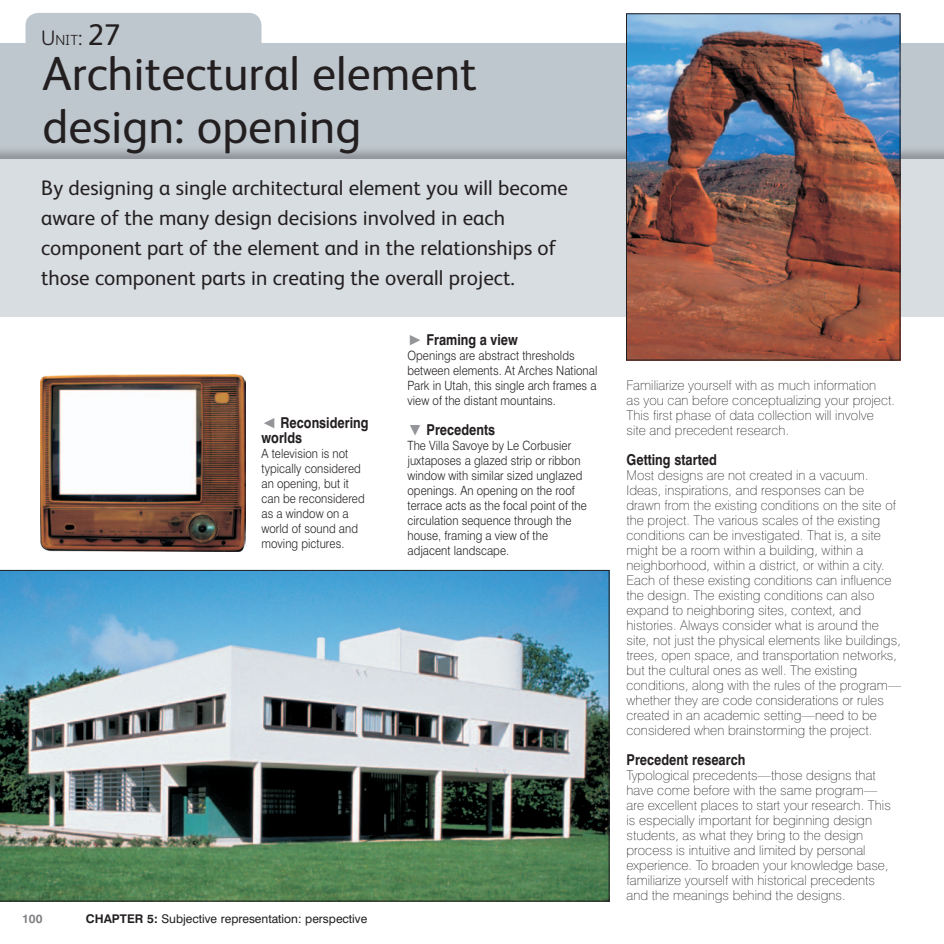
<style>
.page{position:relative;width:944px;height:944px;background:#fff}
.page>*{position:absolute;margin:0;border:0;box-sizing:border-box;transform-origin:0 0}
.t1{font:48px/52.5px "FS Albert";color:#231f20}
.t2{font:21px/30px "FS Albert";color:#231f20}
.t3{font:700 15px/15px "Swiss 721 BT";color:#231f20;scale:.85 1}
.t4{font:300 14.7px "FS Albert";color:#231f20}
.t5{font:100 13.5px/15px "Swiss 721 BT";letter-spacing:.005em;color:#231f20}
.t6{font:300 12.75px/15px "Swiss 721 BT";letter-spacing:.005em;color:#231f20;scale:.9 1}
.t7{font:12px "Swiss 721 BT";color:#231f20}
.t8{font:700 12px "Swiss 721 BT";color:#808285}
.s1{font-size:21px}
.s2{font-weight:400;font-size:30px}
.s3{font-family:"Newspaper Pi BT";font-weight:400;font-size:13.5px;color:#939598}
.s4{font-weight:700}
</style>
<div class="page">
<div style="left:0;top:43px;width:944px;height:122px;background:#bfc7ce"></div>
<div style="left:0;top:146px;width:944px;height:171px;background:#231f20;opacity:.3"></div>
<div style="left:0;top:159px;width:944px;height:158px;background:#d8dde1"></div>
<div style="left:26px;top:13px;width:235px;height:51px;background:#bfc7ce;border-radius:13px"></div>
<img style="left:628px;top:15px;width:270px;height:343px">
<div style="left:626px;top:13px;width:274px;height:347px;border:1px solid #231f20"></div>
<img style="left:0;top:570px;width:609px;height:331px">
<img style="left:40px;top:375px;width:205px;height:176px">
<p class="t4" style="left:41px;top:32px;width:81px"><span class="s1">U</span>nit<span class="s1">:</span> <span class="s2">27</span></p>
<h1 class="t1" style="left:43px;top:47px;width:436px">Architectural element design: opening</h1>
<h2 class="t2" style="left:41px;top:173px;width:528px">By designing a single architectural element you will become aware of the many design decisions involved in each component part of the element and in the relationships of those component parts in creating the overall project.</h2>
<p class="t3" style="left:261px;top:415px;width:127px"><span class="s3">C</span> Reconsidering worlds</p>
<p class="t6" style="left:261px;top:445px;width:116px">A television is not typically considered an opening, but it can be reconsidered as a window on a world of sound and moving pictures.</p>
<p class="t3" style="left:407px;top:332px;width:131px"><span class="s3">V</span> Framing a view</p>
<p class="t6" style="left:407px;top:348px;width:212px">Openings are abstract thresholds between elements. At Arches National Park in Utah, this single arch frames a view of the distant mountains.</p>
<p class="t3" style="left:426px;top:422px;width:82px">Precedents</p>
<p class="t6" style="left:407px;top:438px;width:201px">The Villa Savoye by Le Corbusier juxtaposes a glazed strip or ribbon window with similar sized unglazed openings. An opening on the roof terrace acts as the focal point of the circulation sequence through the house, framing a view of the adjacent landscape.</p>
<p class="t8" style="left:22px;top:911px;width:22px">100</p>
<p class="t7" style="left:86px;top:911px;width:283px"><span class="s4">CHAPTER 5:</span> Subjective representation: perspective</p>
<p class="t5" style="left:626px;top:378px;width:270px">Familiarize yourself with as much information<br>as you can before conceptualizing your project.<br>This first phase of data collection will involve site and precedent research.</p>
<p class="t3" style="left:626px;top:452px;width:108px">Getting started</p>
<p class="t5" style="left:626px;top:468px;width:276px">Most designs are not created in a vacuum.<br>Ideas, inspirations, and responses can be drawn from the existing conditions on the site of the project. The various scales of the existing conditions can be investigated. That is, a site might be a room within a building, within a neighborhood, within a district, or within a city.<br>Each of these existing conditions can influence the design. The existing conditions can also expand to neighboring sites, context, and histories. Always consider what is around the site, not just the physical elements like buildings, trees, open space, and transportation networks, but the cultural ones as well. The existing conditions, along with the rules of the program— whether they are code considerations or rules created in an academic setting—need to be considered when brainstorming the project.</p>
<p class="t3" style="left:626px;top:752px;width:141px">Precedent research</p>
<p class="t5" style="left:626px;top:768px;width:266px">Typological precedents—those designs that have come before with the same program— are excellent places to start your research. This is especially important for beginning design students, as what they bring to the design process is intuitive and limited by personal experience. To broaden your knowledge base, familiarize yourself with historical precedents and the meanings behind the designs.</p>
</div>
